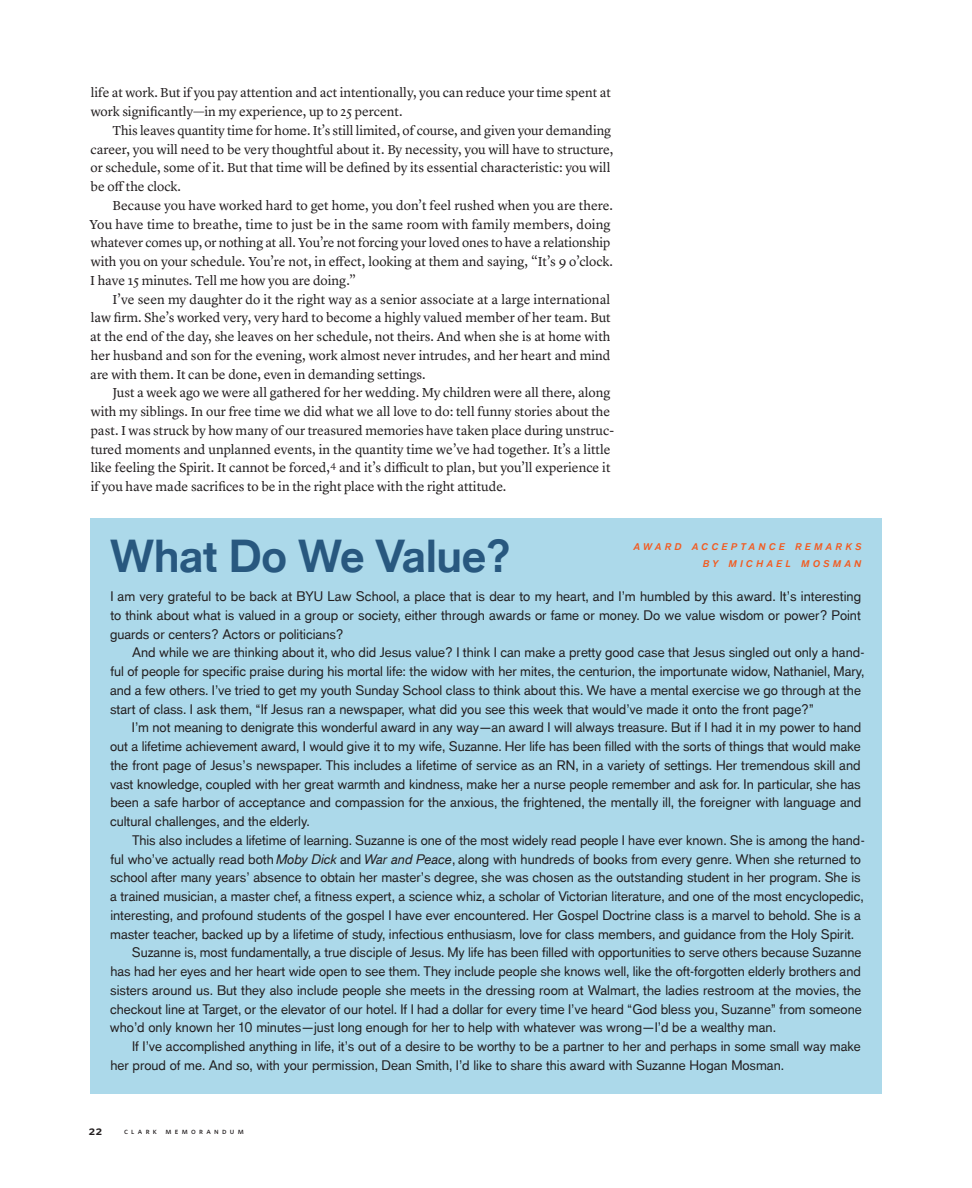
<style>
.page{position:relative;width:972px;height:1188px;background:#fff}
.page>*{position:absolute;margin:0;border:0;box-sizing:border-box;transform-origin:0 0}
.CM_text{font:700 45px "Applied Sans Pro";letter-spacing:-.015em;color:#28587f}
.CM_text-2{font:13.5px/18.8px "Applied Sans Pro";letter-spacing:-.005em;color:#231f20;text-align:justify}
.CM_text-3{font:13.5px/18.8px "Lyon Text";color:#231f20}
.t1{font:12.75px "Whitney Semibold SC";color:#231f20}
.CM_text-4{font:italic 700 9.45px "Applied Sans Pro";letter-spacing:.355em;color:#f25b21}
.t2{font:8.25px "Whitney Medium SC";letter-spacing:.4em;color:#231f20}
.s1{font-style:italic}
</style>
<div class="page">
<div style="left:90px;top:518px;width:792px;height:576px;background:#acd9ea"></div>
<p class="CM_text-3" style="left:91px;top:82px;width:522px">life at work. But if you pay attention and act intentionally, you can reduce your time spent at work significantly—in my experience, up to 25 percent.</p>
<p class="CM_text-3" style="left:90px;top:120px;width:524px;text-indent:22px">This leaves quantity time for home. It’s still limited, of course, and given your demanding career, you will need to be very thoughtful about it. By necessity, you will have to structure, or schedule, some of it. But that time will be defined by its essential characteristic: you will be off the clock.</p>
<p class="CM_text-3" style="left:90px;top:195px;width:525px;text-indent:23px">Because you have worked hard to get home, you don’t feel rushed when you are there.<br>You have time to breathe, time to just be in the same room with family members, doing whatever comes up, or nothing at all. You’re not forcing your loved ones to have a relationship with you on your schedule. You’re not, in effect, looking at them and saying, “It’s 9 o’clock.<br>I have 15 minutes. Tell me how you are doing.”</p>
<p class="CM_text-3" style="left:90px;top:289px;width:522px;text-align:justify;text-indent:22px">I’ve seen my daughter do it the right way as a senior associate at a large international law firm. She’s worked very, very hard to become a highly valued member of her team. But at the end of the day, she leaves on her schedule, not theirs. And when she is at home with her husband and son for the evening, work almost never intrudes, and her heart and mind are with them. It can be done, even in demanding settings.</p>
<p class="CM_text-3" style="left:91px;top:382px;width:525px;text-indent:22px">Just a week ago we were all gathered for her wedding. My children were all there, along with my siblings. In our free time we did what we all love to do: tell funny stories about the past. I was struck by how many of our treasured memories have taken place during unstruc&shy;tured moments and unplanned events, in the quantity time we’ve had together. It’s a little like feeling the Spirit. It cannot be forced,<sup>4</sup> and it’s difficult to plan, but you’ll experience it if you have made sacrifices to be in the right place with the right attitude.</p>
<p class="CM_text" style="left:110px;top:529px;width:403px">What Do We Value?</p>
<p class="CM_text-4" style="left:634px;top:541px;width:229px">AWARD ACCEPTANCE REMARKS</p>
<p class="CM_text-4" style="left:703px;top:558px;width:160px">BY MICHAEL MOSMAN</p>
<p class="CM_text-2" style="left:110px;top:587px;width:753px">I am very grateful to be back at BYU Law School, a place that is dear to my heart, and I’m humbled by this award. It’s interesting to think about what is valued in a group or society, either through awards or fame or money. Do we value wisdom or power? Point guards or centers? Actors or politicians?</p>
<p class="CM_text-2" style="left:110px;top:643px;width:756px;text-align:left;text-indent:22px">And while we are thinking about it, who did Jesus value? I think I can make a pretty good case that Jesus singled out only a hand&shy;ful of people for specific praise during his mortal life: the widow with her mites, the centurion, the importunate widow, Nathaniel, Mary, and a few others. I’ve tried to get my youth Sunday School class to think about this. We have a mental exercise we go through at the start of class. I ask them, “If Jesus ran a newspaper, what did you see this week that would’ve made it onto the front page?”</p>
<p class="CM_text-2" style="left:110px;top:718px;width:753px;text-indent:22px">I’m not meaning to denigrate this wonderful award in any way—an award I will always treasure. But if I had it in my power to hand out a lifetime achievement award, I would give it to my wife, Suzanne. Her life has been filled with the sorts of things that would make the front page of Jesus’s newspaper. This includes a lifetime of service as an RN, in a variety of settings. Her tremendous skill and vast knowledge, coupled with her great warmth and kindness, make her a nurse people remember and ask for. In particular, she has been a safe harbor of acceptance and compassion for the anxious, the frightened, the mentally ill, the foreigner with language and cultural challenges, and the elderly.</p>
<p class="CM_text-2" style="left:110px;top:831px;width:756px;text-align:left;text-indent:22px">This also includes a lifetime of learning. Suzanne is one of the most widely read people I have ever known. She is among the hand&shy;ful who’ve actually read both <span class="s1">Moby Dick</span> and <span class="s1">War and Peace</span>, along with hundreds of books from every genre. When she returned to school after many years’ absence to obtain her master’s degree, she was chosen as the outstanding student in her program. She is a trained musician, a master chef, a fitness expert, a science whiz, a scholar of Victorian literature, and one of the most encyclopedic, interesting, and profound students of the gospel I have ever encountered. Her Gospel Doctrine class is a marvel to behold. She is a master teacher, backed up by a lifetime of study, infectious enthusiasm, love for class members, and guidance from the Holy Spirit.</p>
<p class="CM_text-2" style="left:110px;top:943px;width:753px;text-indent:22px">Suzanne is, most fundamentally, a true disciple of Jesus. My life has been filled with opportunities to serve others because Suzanne has had her eyes and her heart wide open to see them. They include people she knows well, like the oft-forgotten elderly brothers and sisters around us. But they also include people she meets in the dressing room at Walmart, the ladies restroom at the movies, the checkout line at Target, or the elevator of our hotel. If I had a dollar for every time I’ve heard “God bless you, Suzanne” from someone who’d only known her 10 minutes—just long enough for her to help with whatever was wrong—I’d be a wealthy man.</p>
<p class="CM_text-2" style="left:110px;top:1037px;width:752px;text-indent:22px">If I’ve accomplished anything in life, it’s out of a desire to be worthy to be a partner to her and perhaps in some small way make her proud of me. And so, with your permission, Dean Smith, I’d like to share this award with Suzanne Hogan Mosman.</p>
<p class="t1" style="left:89px;top:1123px;width:15px">22</p>
<p class="t2" style="left:124px;top:1126px;width:121px">clark memorandum</p>
</div>
